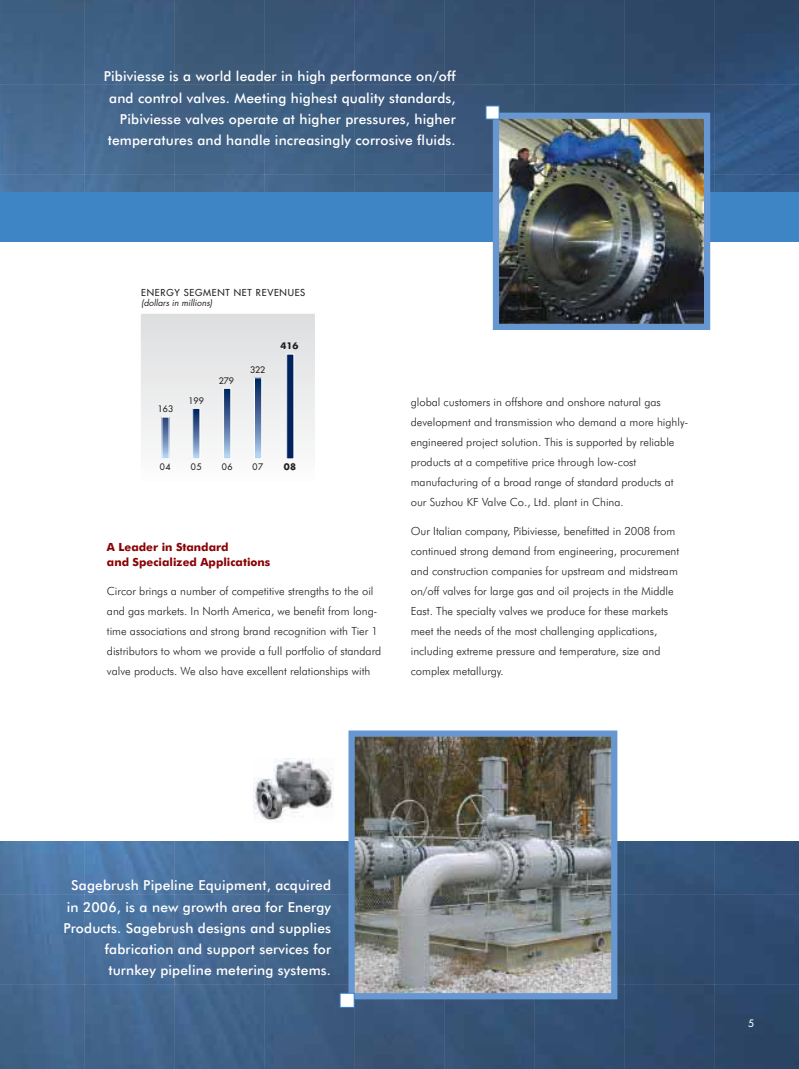
<style>
.page{position:relative;width:799px;height:1069px;background:#fff}
.page>*{position:absolute;margin:0;border:0;box-sizing:border-box;transform-origin:0 0}
.t1{font:500 13.75px/21.2px "Futura BT";letter-spacing:.01em;color:#fff;text-align:right}
.t2{font:300 11.25px/20px "Futura BT";color:#231f20}
.t3{font:700 11.25px/15px "Futura BT";color:#8b0204}
.t4{font:10px "Futura";color:#fff}
.t5{font:9.38px "Futura";letter-spacing:.075em;color:#231f20}
.t6{font:8.75px "Futura";color:#231f20}
.t7{font:italic 8.75px "Futura";color:#231f20}
.t8{font:700 8.75px "Futura";color:#231f20}
</style>
<div class="page">
<img style="left:0;top:0;width:799px;height:1069px">
<img style="left:84px;top:0;width:1px;height:1069px">
<img style="left:174px;top:0;width:1px;height:1069px">
<img style="left:354px;top:0;width:1px;height:1069px">
<img style="left:264px;top:0;width:1px;height:1069px">
<img style="left:444px;top:0;width:1px;height:1069px">
<img style="left:534px;top:0;width:1px;height:1069px">
<img style="left:624px;top:0;width:1px;height:1069px">
<img style="left:714px;top:0;width:1px;height:1069px">
<img style="left:0;top:84px;width:799px;height:1px">
<img style="left:0;top:174px;width:799px;height:1px">
<img style="left:0;top:894px;width:799px;height:1px">
<img style="left:0;top:984px;width:799px;height:1px">
<div style="left:0;top:242px;width:799px;height:598px;background:#fff"></div>
<div style="left:0;top:192px;width:799px;height:50px;background:#3e85c6"></div>
<img style="left:500px;top:120px;width:203px;height:203px">
<div style="left:493px;top:113px;width:217px;height:217px;border:6px solid #6797d0"></div>
<div style="left:486px;top:106px;width:13px;height:13px;background:#fff"></div>
<img style="left:355px;top:737px;width:255px;height:255px">
<div style="left:348px;top:730px;width:269px;height:269px;border:6px solid #6797d0"></div>
<div style="left:340px;top:994px;width:14px;height:13px;background:#fff"></div>
<div style="left:340px;top:993px;width:14px;height:15px;border:1px solid #3e85c6"></div>
<img style="left:254px;top:758px;width:79px;height:64px">
<div style="left:140px;top:313px;width:176px;height:175px;background:linear-gradient(to bottom,#dcdddf,#fdfefe)"></div>
<div style="left:139px;top:312px;width:178px;height:177px;border:2px solid #fff"></div>
<svg style="left:163px;top:419px;width:4px;height:38px"></svg>
<div style="left:161px;top:417px;width:8px;height:42px;border:1px solid #fff"></div>
<svg style="left:194px;top:410px;width:4px;height:47px"></svg>
<div style="left:192px;top:408px;width:8px;height:51px;border:1px solid #fff"></div>
<svg style="left:225px;top:390px;width:4px;height:67px"></svg>
<div style="left:223px;top:388px;width:8px;height:71px;border:1px solid #fff"></div>
<svg style="left:256px;top:379px;width:4px;height:78px"></svg>
<div style="left:254px;top:377px;width:8px;height:82px;border:1px solid #fff"></div>
<div style="left:287px;top:354px;width:7px;height:105px;background:#00235d"></div>
<div style="left:286px;top:354px;width:8px;height:105px;border:1px solid #fff"></div>
<p class="t1" style="left:104px;top:67px;width:353px">Pibiviesse is a world leader in high performance on/off and control valves. Meeting highest quality standards, Pibiviesse valves operate at higher pressures, higher temperatures and handle increasingly corrosive fluids.</p>
<p class="t5" style="left:141px;top:288px;width:165px">ENERGY SEGMENT NET REVENUES</p>
<p class="t7" style="left:141px;top:299px;width:73px">(dollars in millions)</p>
<p class="t6" style="left:158px;top:404px;width:17px">163</p>
<p class="t6" style="left:189px;top:396px;width:17px">199</p>
<p class="t6" style="left:219px;top:377px;width:17px">279</p>
<p class="t6" style="left:250px;top:365px;width:17px">322</p>
<p class="t8" style="left:281px;top:342px;width:20px">416</p>
<p class="t6" style="left:160px;top:462px;width:12px">04</p>
<p class="t6" style="left:191px;top:462px;width:12px">05</p>
<p class="t6" style="left:222px;top:462px;width:12px">06</p>
<p class="t6" style="left:253px;top:462px;width:12px">07</p>
<p class="t8" style="left:284px;top:462px;width:14px">08</p>
<p class="t3" style="left:107px;top:540px;width:165px">A Leader in Standard<br>and Specialized Applications</p>
<p class="t2" style="left:107px;top:581px;width:276px">Circor brings a number of competitive strengths to the oil and gas markets. In North America, we benefit from long&shy;time associations and strong brand recognition with Tier 1 distributors to whom we provide a full portfolio of standard valve products. We also have excellent relationships with</p>
<p class="t2" style="left:411px;top:392px;width:279px">global customers in offshore and onshore natural gas development and transmission who demand a more highly&shy;engineered project solution. This is supported by reliable products at a competitive price through low-cost manufacturing of a broad range of standard products at our Suzhou KF Valve Co., Ltd. plant in China.</p>
<p class="t2" style="left:411px;top:521px;width:270px">Our Italian company, Pibiviesse, benefitted in 2008 from continued strong demand from engineering, procurement and construction companies for upstream and midstream on/off valves for large gas and oil projects in the Middle East. The specialty valves we produce for these markets meet the needs of the most challenging applications, including extreme pressure and temperature, size and complex metallurgy.</p>
<p class="t1" style="left:64px;top:876px;width:269px">Sagebrush Pipeline Equipment, acquired in 2006, is a new growth area for Energy Products. Sagebrush designs and supplies fabrication and support services for turnkey pipeline metering systems.</p>
<p class="t4" style="left:748px;top:1018px;width:7px">5</p>
</div>
